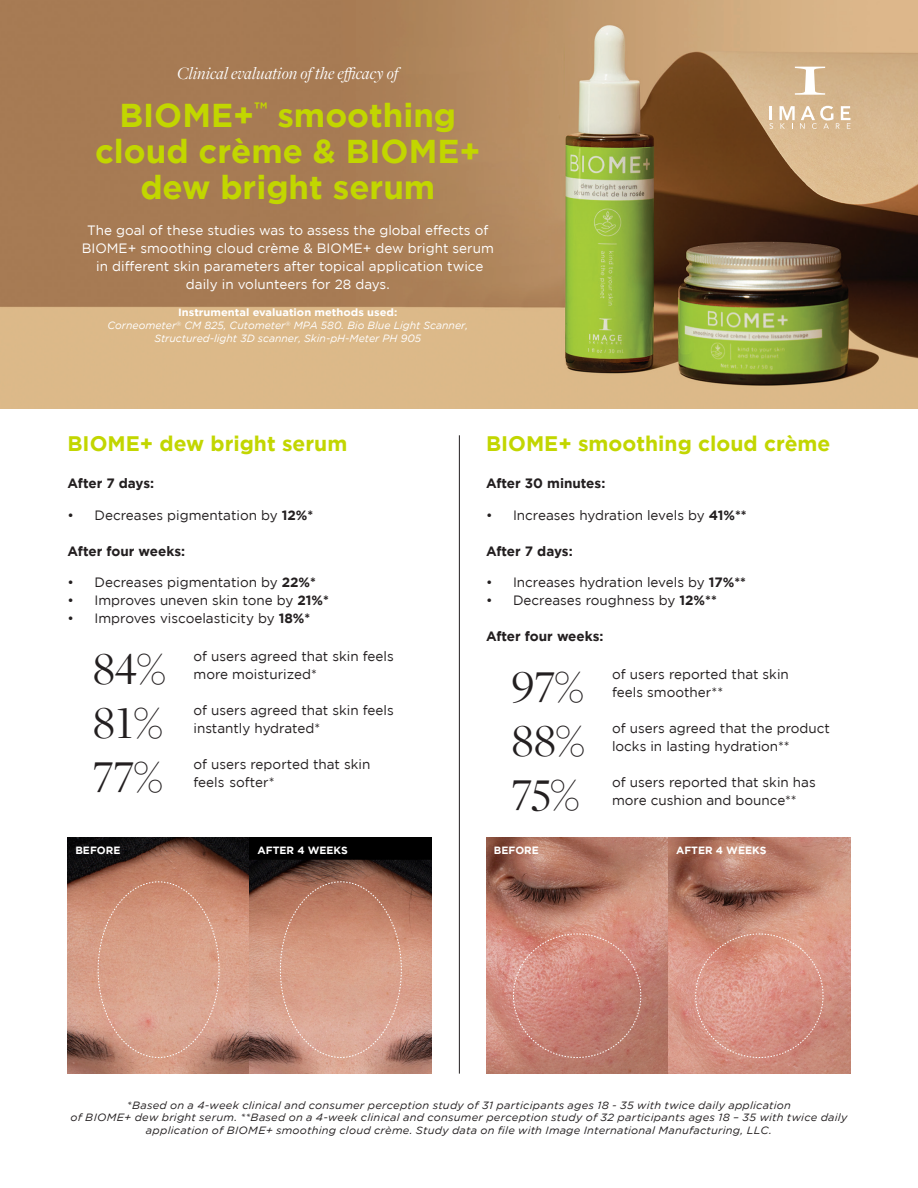
<style>
.page{position:relative;width:918px;height:1188px;background:#fff}
.page>*{position:absolute;margin:0;border:0;box-sizing:border-box;transform-origin:0 0}
.t1{font:47.4px "Freight Disp Pro";color:#231f20}
.t2{font:700 33px "Gotham";color:#c2d600}
.t3{font:700 21px "Gotham";color:#c2d600}
.t4{font:italic 18px "Freight Disp Pro";color:#fff}
.t5{font:13.5px/18px "Gotham";color:#231f20}
.t6{font:13.5px "Gotham";color:#fff}
.t7{font:700 13.5px "Gotham";color:#231f20}
.t8{font:italic 10.5px/12.6px "Gotham";letter-spacing:.02em;color:#231f20;text-align:center;scale:1.06 1}
.t9{font:italic 10.5px "Gotham";color:#fff}
.t10{font:700 10.5px "Gotham";color:#fff;scale:1.06 1}
.t11{font:700 10.5px "Gotham";color:#fff}
.s1{font-weight:700}
</style>
<div class="page">
<img style="left:486px;top:837px;width:182px;height:237px">
<svg style="left:668px;top:837px;width:182px;height:237px;background:#bf8372"></svg>
<svg style="left:695px;top:934px;width:128px;height:124px;background:#d79486"></svg>
<svg style="left:513px;top:934px;width:128px;height:124px;background:#cb857a"></svg>
<img style="left:0;top:0;width:918px;height:408px">
<svg style="left:795px;top:67px;width:30px;height:28px"></svg>
<svg style="left:770px;top:106px;width:3px;height:23px"></svg>
<svg style="left:780px;top:106px;width:70px;height:23px"></svg>
<hr style="left:459px;top:435px;width:1px;height:639px;background:#231f20">
<img style="left:68px;top:837px;width:182px;height:237px">
<svg style="left:250px;top:837px;width:182px;height:237px;background:#805c50"></svg>
<svg style="left:280px;top:881px;width:122px;height:177px;background:#ce9681"></svg>
<svg style="left:98px;top:881px;width:121px;height:177px;background:#d49d86"></svg>
<p class="t4" style="left:177px;top:62px;width:223px">Clinical evaluation of the efficacy of</p>
<p class="t2" style="left:119px;top:97px;width:338px">BIOME+<sup>™</sup> smoothing</p>
<p class="t2" style="left:95px;top:133px;width:387px">cloud crème &amp; BIOME+</p>
<p class="t2" style="left:140px;top:169px;width:296px">dew bright serum</p>
<p class="t6" style="left:87px;top:223px;width:403px">The goal of these studies was to assess the global effects of</p>
<p class="t6" style="left:82px;top:241px;width:414px">BIOME+ smoothing cloud crème &amp; BIOME+ dew bright serum</p>
<p class="t6" style="left:96px;top:259px;width:389px">in different skin parameters after topical application twice</p>
<p class="t6" style="left:186px;top:277px;width:205px">daily in volunteers for 28 days.</p>
<p class="t10" style="left:178px;top:307px;width:208px">Instrumental evaluation methods used:</p>
<p class="t9" style="left:108px;top:320px;width:362px">Corneometer<sup>®</sup> CM 825, Cutometer<sup>®</sup> MPA 580. Bio Blue Light Scanner,</p>
<p class="t9" style="left:154px;top:332px;width:268px">Structured-light 3D scanner, Skin-pH-Meter PH 905</p>
<p class="t3" style="left:68px;top:431px;width:281px">BIOME+ dew bright serum</p>
<p class="t7" style="left:68px;top:476px;width:88px">After 7 days:</p>
<p class="t5" style="left:68px;top:506px;width:247px">• Decreases pigmentation by <span class="s1">12%*</span></p>
<p class="t7" style="left:68px;top:543px;width:119px">After four weeks:</p>
<p class="t5" style="left:68px;top:573px;width:250px">• Decreases pigmentation by <span class="s1">22%*</span></p>
<p class="t5" style="left:68px;top:591px;width:263px">• Improves uneven skin tone by <span class="s1">21%*</span></p>
<p class="t5" style="left:68px;top:609px;width:244px">• Improves viscoelasticity by <span class="s1">18%*</span></p>
<p class="t1" style="left:93px;top:638px;width:74px">84%</p>
<p class="t5" style="left:193px;top:647px;width:202px">of users agreed that skin feels more moisturized*</p>
<p class="t1" style="left:93px;top:692px;width:71px">81%</p>
<p class="t5" style="left:194px;top:701px;width:202px">of users agreed that skin feels instantly hydrated*</p>
<p class="t1" style="left:93px;top:746px;width:71px">77%</p>
<p class="t5" style="left:193px;top:755px;width:178px">of users reported that skin feels softer*</p>
<p class="t3" style="left:486px;top:431px;width:346px">BIOME+ smoothing cloud crème</p>
<p class="t7" style="left:486px;top:476px;width:121px">After 30 minutes:</p>
<p class="t5" style="left:486px;top:506px;width:262px">• Increases hydration levels by <span class="s1">41%**</span></p>
<p class="t7" style="left:486px;top:543px;width:88px">After 7 days:</p>
<p class="t5" style="left:486px;top:573px;width:262px">• Increases hydration levels by <span class="s1">17%**</span></p>
<p class="t5" style="left:486px;top:591px;width:232px">• Decreases roughness by <span class="s1">12%**</span></p>
<p class="t7" style="left:486px;top:629px;width:119px">After four weeks:</p>
<p class="t1" style="left:512px;top:656px;width:73px">97%</p>
<p class="t5" style="left:612px;top:665px;width:178px">of users reported that skin feels smoother**</p>
<p class="t1" style="left:511px;top:710px;width:74px">88%</p>
<p class="t5" style="left:612px;top:719px;width:220px">of users agreed that the product locks in lasting hydration**</p>
<p class="t1" style="left:511px;top:764px;width:69px">75%</p>
<p class="t5" style="left:612px;top:773px;width:205px">of users reported that skin has more cushion and bounce**</p>
<p class="t11" style="left:75px;top:844px;width:47px">BEFORE</p>
<p class="t11" style="left:258px;top:844px;width:92px">AFTER 4 WEEKS</p>
<p class="t11" style="left:494px;top:844px;width:47px">BEFORE</p>
<p class="t11" style="left:676px;top:844px;width:92px">AFTER 4 WEEKS</p>
<p class="t8" style="left:127px;top:1099px;width:628px">*Based on a 4-week clinical and consumer perception study of 31 participants ages 18 - 35 with twice daily application</p>
<p class="t8" style="left:71px;top:1111px;width:734px">of BIOME+ dew bright serum. **Based on a 4-week clinical and consumer perception study of 32 participants ages 18 – 35 with twice daily application of BIOME+ smoothing cloud crème. Study data on file with Image International Manufacturing, LLC.</p>
</div>
